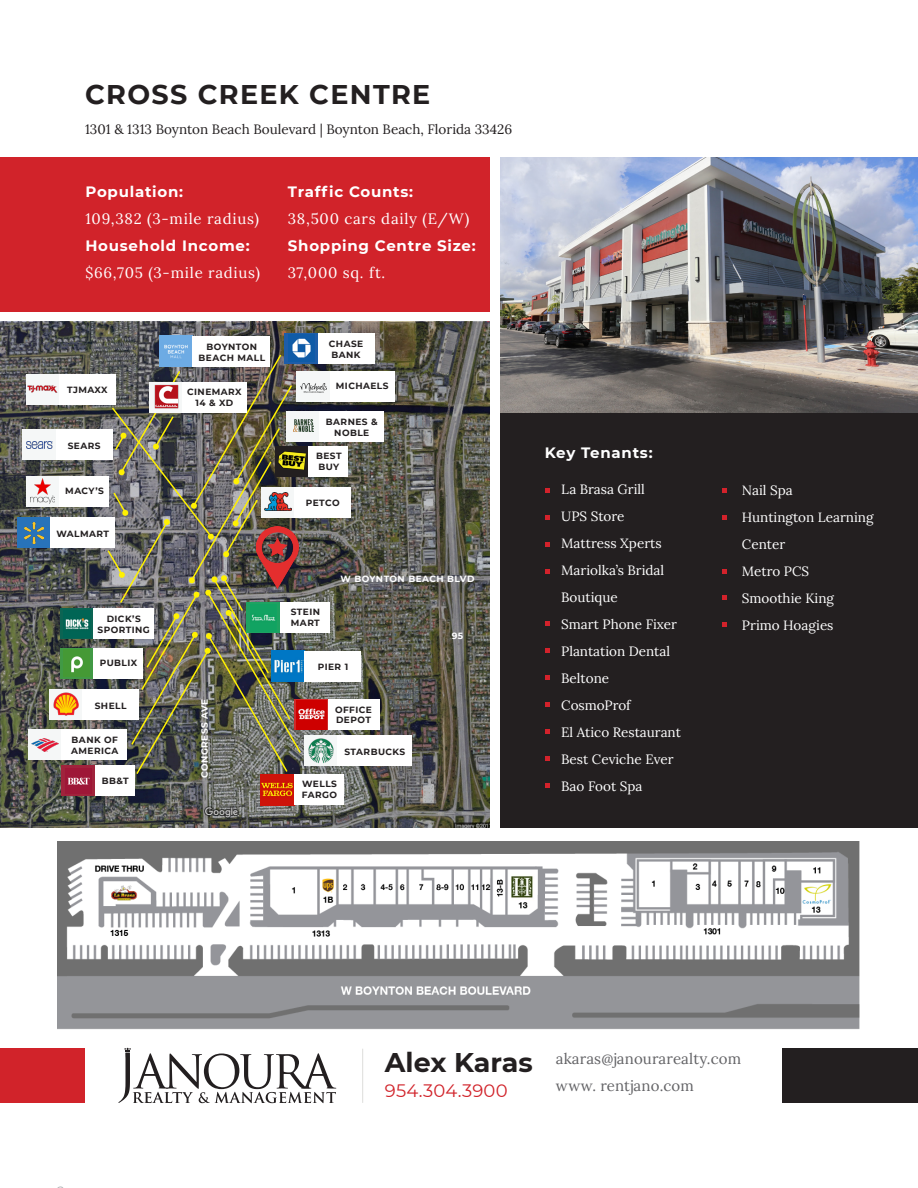
<style>
.page{position:relative;width:918px;height:1188px;background:#fff}
.page>*{position:absolute;margin:0;border:0;box-sizing:border-box;transform-origin:0 0}
.t1{font:700 27px "Montserrat";letter-spacing:.05em;color:#231f20}
.t2{font:700 27px "Montserrat";color:#231f20}
.t3{font:18px "Montserrat";letter-spacing:.01em;color:#d1232a}
.t4{font:15px "Lora";letter-spacing:.05em;color:#fff}
.t5{font:700 15px "Montserrat";letter-spacing:.05em;color:#fff}
.t6{font:15px "Lora";letter-spacing:.01em;color:#636366}
.t7{font:13.5px/27px "Lora";color:#fff}
.t8{font:13.5px "Lora";color:#231f20}
.t9{font:700 9px/10.8px "Montserrat";letter-spacing:.05em;color:#231f20;text-align:center}
.t10{font:700 9px "Montserrat";letter-spacing:.05em;color:#fff}
</style>
<div class="page">
<div style="left:0;top:157px;width:490px;height:155px;background:#d1232a"></div>
<div style="left:501px;top:157px;width:417px;height:671px;background:#231f20"></div>
<img style="left:501px;top:157px;width:417px;height:256px">
<hr style="left:362px;top:1049px;width:1px;height:54px;background:#dddddb">
<svg style="left:118px;top:1048px;width:218px;height:55px"></svg>
<div style="left:0;top:1049px;width:85px;height:54px;background:#d1232a"></div>
<div style="left:783px;top:1049px;width:135px;height:54px;background:#231f20"></div>
<img style="left:0;top:323px;width:490px;height:505px">
<svg style="left:546px;top:488px;width:4px;height:5px"></svg>
<svg style="left:546px;top:515px;width:4px;height:5px"></svg>
<svg style="left:546px;top:542px;width:4px;height:5px"></svg>
<svg style="left:546px;top:569px;width:4px;height:5px"></svg>
<svg style="left:546px;top:622px;width:4px;height:4px"></svg>
<svg style="left:546px;top:649px;width:4px;height:4px"></svg>
<svg style="left:546px;top:676px;width:4px;height:4px"></svg>
<svg style="left:546px;top:703px;width:4px;height:4px"></svg>
<svg style="left:723px;top:488px;width:4px;height:5px"></svg>
<svg style="left:723px;top:515px;width:4px;height:4px"></svg>
<svg style="left:723px;top:569px;width:4px;height:4px"></svg>
<svg style="left:723px;top:596px;width:4px;height:4px"></svg>
<img style="left:58px;top:841px;width:802px;height:189px">
<div style="left:295px;top:487px;width:56px;height:31px;background:#fff"></div>
<img style="left:302px;top:651px;width:3px;height:31px">
<div style="left:305px;top:651px;width:56px;height:31px;background:#fff"></div>
<div style="left:280px;top:603px;width:50px;height:30px;background:#fff"></div>
<div style="left:305px;top:735px;width:33px;height:31px;background:#f5f7f7"></div>
<img style="left:308px;top:739px;width:26px;height:25px">
<div style="left:338px;top:735px;width:74px;height:31px;background:#fff"></div>
<div style="left:49px;top:689px;width:33px;height:31px;background:#f5f7f7"></div>
<img style="left:53px;top:692px;width:26px;height:24px">
<div style="left:82px;top:689px;width:57px;height:31px;background:#fff"></div>
<div style="left:60px;top:648px;width:33px;height:30px;background:linear-gradient(to bottom,#419947,#429941)"></div>
<img style="left:63px;top:650px;width:27px;height:26px">
<div style="left:93px;top:648px;width:50px;height:30px;background:#fff"></div>
<div style="left:29px;top:729px;width:33px;height:31px;background:#f5f7f7"></div>
<img style="left:32px;top:738px;width:27px;height:14px">
<div style="left:62px;top:729px;width:65px;height:31px;background:#fff"></div>
<img style="left:261px;top:776px;width:33px;height:29px">
<div style="left:294px;top:774px;width:50px;height:31px;background:#fff"></div>
<div style="left:62px;top:765px;width:33px;height:31px;background:#a0233c"></div>
<img style="left:66px;top:768px;width:25px;height:25px">
<div style="left:95px;top:765px;width:40px;height:31px;background:#fff"></div>
<div style="left:295px;top:699px;width:33px;height:30px;background:#ce0000"></div>
<img style="left:302px;top:708px;width:23px;height:12px">
<div style="left:328px;top:699px;width:51px;height:30px;background:#fff"></div>
<div style="left:26px;top:476px;width:33px;height:31px;background:#f5f7f7"></div>
<img style="left:31px;top:479px;width:24px;height:24px">
<div style="left:59px;top:476px;width:50px;height:31px;background:#fff"></div>
<div style="left:60px;top:609px;width:33px;height:30px;background:#006555"></div>
<img style="left:65px;top:618px;width:24px;height:12px">
<div style="left:93px;top:609px;width:61px;height:30px;background:#fff"></div>
<div style="left:17px;top:518px;width:33px;height:30px;background:#2873ba"></div>
<img style="left:25px;top:523px;width:18px;height:21px">
<div style="left:50px;top:518px;width:65px;height:30px;background:#fff"></div>
<div style="left:286px;top:411px;width:34px;height:31px;background:#f5f7f7"></div>
<img style="left:302px;top:420px;width:11px;height:11px">
<div style="left:320px;top:411px;width:64px;height:31px;background:#fff"></div>
<svg style="left:285px;top:333px;width:33px;height:31px"></svg>
<img style="left:288px;top:335px;width:27px;height:26px">
<div style="left:318px;top:333px;width:56px;height:31px;background:#fff"></div>
<div style="left:275px;top:446px;width:33px;height:31px;background:#231f20"></div>
<img style="left:302px;top:453px;width:3px;height:17px">
<div style="left:308px;top:446px;width:40px;height:31px;background:#fff"></div>
<div style="left:297px;top:372px;width:33px;height:30px;background:#f5f7f7"></div>
<img style="left:302px;top:383px;width:25px;height:10px">
<div style="left:330px;top:372px;width:64px;height:30px;background:#fff"></div>
<div style="left:23px;top:430px;width:33px;height:30px;background:#f5f7f7"></div>
<img style="left:27px;top:442px;width:25px;height:6px">
<div style="left:56px;top:430px;width:56px;height:30px;background:#fff"></div>
<img style="left:159px;top:336px;width:33px;height:17px">
<div style="left:192px;top:336px;width:77px;height:31px;background:#fff"></div>
<img style="left:106px;top:353px;width:196px;height:423px">
<div style="left:150px;top:382px;width:33px;height:30px;background:#f5f7f7"></div>
<img style="left:154px;top:384px;width:25px;height:25px">
<div style="left:183px;top:382px;width:64px;height:30px;background:#fff"></div>
<div style="left:26px;top:374px;width:33px;height:30px;background:#f5f7f7"></div>
<img style="left:28px;top:385px;width:30px;height:8px">
<div style="left:59px;top:374px;width:57px;height:30px;background:#fff"></div>
<svg style="left:546px;top:730px;width:4px;height:4px"></svg>
<svg style="left:546px;top:757px;width:4px;height:4px"></svg>
<svg style="left:546px;top:784px;width:4px;height:4px"></svg>
<svg style="left:723px;top:623px;width:4px;height:4px"></svg>
<p class="t1" style="left:85px;top:75px;width:347px">CROSS CREEK CENTRE</p>
<p class="t8" style="left:85px;top:119px;width:429px">1301 &amp; 1313 Boynton Beach Boulevard | Boynton Beach, Florida 33426</p>
<p class="t5" style="left:85px;top:181px;width:99px">Population:</p>
<p class="t4" style="left:85px;top:207px;width:175px">109,382 (3-mile radius)</p>
<p class="t5" style="left:85px;top:235px;width:166px">Household Income:</p>
<p class="t4" style="left:85px;top:261px;width:176px">$66,705 (3-mile radius)</p>
<p class="t5" style="left:288px;top:181px;width:127px">Traffic Counts:</p>
<p class="t4" style="left:288px;top:207px;width:183px">38,500 cars daily (E/W)</p>
<p class="t5" style="left:288px;top:235px;width:189px">Shopping Centre Size:</p>
<p class="t4" style="left:288px;top:261px;width:99px">37,000 sq. ft.</p>
<p class="t9" style="left:67px;top:384px;width:42px">TJMAXX</p>
<p class="t9" style="left:68px;top:440px;width:34px">SEARS</p>
<p class="t9" style="left:65px;top:485px;width:40px">MACY’S</p>
<p class="t9" style="left:56px;top:528px;width:54px">WALMART</p>
<p class="t9" style="left:98px;top:613px;width:54px">DICK’S<br>SPORTING</p>
<p class="t9" style="left:100px;top:657px;width:39px">PUBLIX</p>
<p class="t9" style="left:95px;top:699px;width:33px">SHELL</p>
<p class="t9" style="left:72px;top:734px;width:48px">BANK OF</p>
<p class="t9" style="left:71px;top:745px;width:49px">AMERICA</p>
<p class="t9" style="left:102px;top:775px;width:29px">BB&amp;T</p>
<p class="t9" style="left:199px;top:341px;width:68px">BOYNTON<br>BEACH MALL</p>
<p class="t9" style="left:187px;top:386px;width:56px">CINEMARX</p>
<p class="t9" style="left:196px;top:397px;width:39px">14 &amp; XD</p>
<p class="t9" style="left:329px;top:338px;width:36px">CHASE</p>
<p class="t9" style="left:332px;top:349px;width:31px">BANK</p>
<p class="t9" style="left:336px;top:380px;width:54px">MICHAELS</p>
<p class="t9" style="left:326px;top:416px;width:53px">BARNES &amp;</p>
<p class="t9" style="left:334px;top:427px;width:37px">NOBLE</p>
<p class="t9" style="left:316px;top:450px;width:27px">BEST</p>
<p class="t9" style="left:318px;top:461px;width:22px">BUY</p>
<p class="t9" style="left:306px;top:497px;width:35px">PETCO</p>
<p class="t10" style="left:198px;top:778px;width:81px;rotate:-90deg">CONGRESS AVE</p>
<p class="t9" style="left:291px;top:606px;width:31px">STEIN</p>
<p class="t9" style="left:291px;top:617px;width:30px">MART</p>
<p class="t10" style="left:340px;top:573px;width:135px">W BOYNTON BEACH BLVD</p>
<p class="t10" style="left:452px;top:630px;width:13px">95</p>
<p class="t9" style="left:318px;top:661px;width:32px">PIER 1</p>
<p class="t9" style="left:335px;top:704px;width:38px">OFFICE</p>
<p class="t9" style="left:336px;top:714px;width:36px">DEPOT</p>
<p class="t9" style="left:344px;top:745px;width:62px">STARBUCKS</p>
<p class="t9" style="left:302px;top:778px;width:36px">WELLS</p>
<p class="t9" style="left:302px;top:789px;width:37px">FARGO</p>
<p class="t5" style="left:545px;top:442px;width:109px">Key Tenants:</p>
<p class="t7" style="left:561px;top:475px;width:85px">La Brasa Grill</p>
<p class="t7" style="left:561px;top:502px;width:65px">UPS Store</p>
<p class="t7" style="left:561px;top:529px;width:102px">Mattress Xperts</p>
<p class="t7" style="left:561px;top:556px;width:105px">Mariolka’s Bridal</p>
<p class="t7" style="left:561px;top:583px;width:58px">Boutique</p>
<p class="t7" style="left:561px;top:610px;width:117px">Smart Phone Fixer</p>
<p class="t7" style="left:561px;top:637px;width:110px">Plantation Dental</p>
<p class="t7" style="left:561px;top:664px;width:50px">Beltone</p>
<p class="t7" style="left:561px;top:691px;width:71px">CosmoProf</p>
<p class="t7" style="left:561px;top:718px;width:121px">El Atico Restaurant</p>
<p class="t7" style="left:561px;top:745px;width:114px">Best Ceviche Ever</p>
<p class="t7" style="left:561px;top:772px;width:83px">Bao Foot Spa</p>
<p class="t7" style="left:742px;top:475px;width:52px">Nail Spa</p>
<p class="t7" style="left:742px;top:502px;width:133px">Huntington Learning<br>Center</p>
<p class="t7" style="left:742px;top:556px;width:69px">Metro PCS</p>
<p class="t7" style="left:742px;top:583px;width:94px">Smoothie King</p>
<p class="t7" style="left:742px;top:610px;width:93px">Primo Hoagies</p>
<p class="t2" style="left:385px;top:1043px;width:149px">Alex Karas</p>
<p class="t3" style="left:385px;top:1078px;width:124px">954.304.3900</p>
<p class="t6" style="left:556px;top:1048px;width:187px">akaras@janourarealty.com</p>
<p class="t6" style="left:556px;top:1075px;width:140px">www. rentjano.com</p>
</div>
